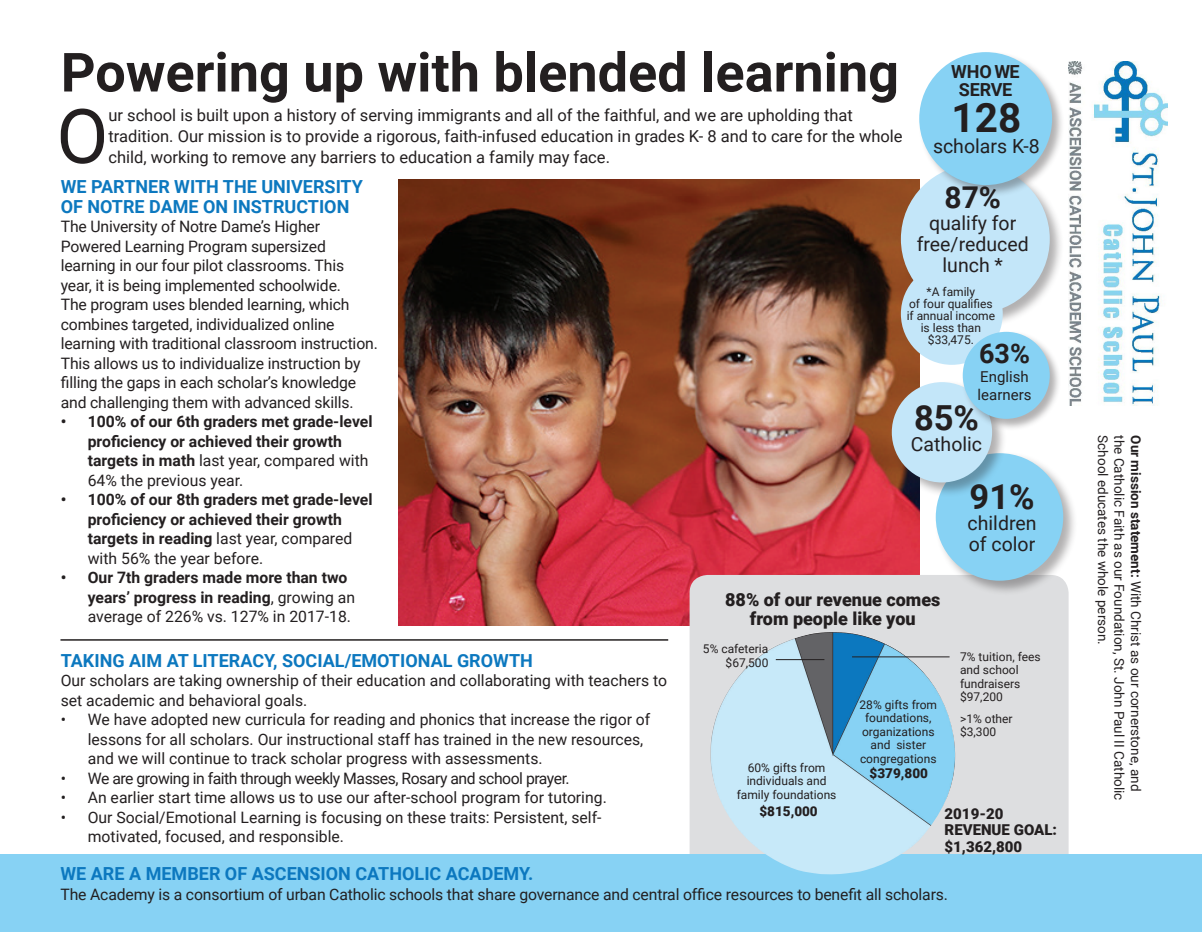
<style>
.page{position:relative;width:1202px;height:932px;background:#fff}
.page>*{position:absolute;margin:0;border:0;box-sizing:border-box;transform-origin:0 0}
.t1{font:75.6px "Roboto";color:#231f20}
.t2{font:700 54px "Roboto";color:#231f20}
.t3{font:700 40.5px "Roboto";color:#231f20}
.t4{font:700 34.5px "Roboto";color:#231f20}
.t5{font:700 30px "Roboto";color:#231f20}
.t6{font:700 27px "Roboto";color:#231f20}
.t7{font:19.5px/21px "Roboto";color:#231f20}
.t8{font:700 18px/19.5px "Roboto";color:#0c78bf}
.t9{font:900 18px/19.5px "Roboto";color:#231f20;text-align:center}
.t10{font:700 18px/18px "Roboto";letter-spacing:-.02em;color:#231f20;text-align:center}
.t11{font:16.5px/21px "Roboto";color:#231f20}
.t12{font:15.75px/19.5px "Roboto";letter-spacing:-.01em;color:#231f20}
.t13{font:700 15.75px/19.5px "Roboto";color:#231f20}
.t14{font:15.75px "Roboto";letter-spacing:-.03em;color:#231f20}
.t15{font:900 15px/16.5px "Roboto";color:#231f20}
.t16{font:15px/18px "Roboto";color:#231f20}
.t17{font:13.5px "Roboto";color:#231f20}
.t18{font:900 13.5px "Roboto";color:#231f20}
.t19{font:12px/13.5px "Roboto";color:#231f20;text-align:center}
.s1{font-weight:400}
.s2{font-weight:700}
</style>
<div class="page">
<img style="left:398px;top:180px;width:521px;height:445px">
<div style="left:689px;top:575px;width:379px;height:279px;background:#dddee0"></div>
<div style="left:0;top:854px;width:1202px;height:78px;background:#87d2f4"></div>
<img style="left:1068px;top:61px;width:99px;height:344px">
<img style="left:710px;top:632px;width:245px;height:243px">
<hr style="left:852px;top:656px;width:97px;height:1px;background:#231f20">
<hr style="left:775px;top:659px;width:49px;height:1px;background:#231f20">
<div style="left:934px;top:451px;width:144px;height:144px;background:#231f20;opacity:.35"></div>
<div style="left:935px;top:453px;width:128px;height:127px;background:#87d2f4;border-radius:50%"></div>
<div style="left:890px;top:380px;width:116px;height:117px;background:#231f20;opacity:.35"></div>
<div style="left:891px;top:382px;width:101px;height:100px;background:#c3e6f9;border-radius:50%"></div>
<div style="left:899px;top:163px;width:165px;height:165px;background:#231f20;opacity:.35"></div>
<div style="left:901px;top:164px;width:148px;height:149px;background:#c3e6f9;border-radius:50%"></div>
<div style="left:918px;top:51px;width:147px;height:147px;background:#231f20;opacity:.35"></div>
<div style="left:919px;top:52px;width:133px;height:133px;background:#87d2f4;border-radius:50%"></div>
<div style="left:901px;top:263px;width:101px;height:102px;background:#c3e6f9;border-radius:50%"></div>
<div style="left:961px;top:331px;width:100px;height:100px;background:#231f20;opacity:.35"></div>
<div style="left:962px;top:332px;width:87px;height:87px;background:#87d2f4;border-radius:50%"></div>
<hr style="left:60px;top:639px;width:608px;height:1px;background:#231f20">
<h2 class="t2" style="left:61px;top:34px;width:839px">Powering up with blended learning</h2>
<p class="t10" style="left:951px;top:62px;width:70px">WHO WE<br>SERVE</p>
<h3 class="t3" style="left:951px;top:89px;width:71px">128</h3>
<p class="t7" style="left:933px;top:135px;width:108px">scholars K-8</p>
<h1 class="t1" style="left:56px;top:83px;width:53px">O</h1>
<p class="t11" style="left:108px;top:104px;width:795px">ur school is built upon a history of serving immigrants and all of the faithful, and we are upholding that tradition. Our mission is to provide a rigorous, faith-infused education in grades K- 8 and to care for the whole child, working to remove any barriers to education a family may face.</p>
<p class="t8" style="left:61px;top:176px;width:304px">WE PARTNER WITH THE UNIVERSITY<br>OF NOTRE DAME ON INSTRUCTION</p>
<p class="t12" style="left:61px;top:216px;width:318px">The University of Notre Dame’s Higher Powered Learning Program supersized learning in our four pilot classrooms. This year, it is being implemented schoolwide.<br>The program uses blended learning, which combines targeted, individualized online learning with traditional classroom instruction.<br>This allows us to individualize instruction by filling the gaps in each scholar’s knowledge and challenging them with advanced skills.</p>
<p class="t13" style="left:88px;top:411px;width:286px;text-indent:-27px">• 100% of our 6th graders met grade-level proficiency or achieved their growth targets in math <span class="s1">last year, compared with 64% the previous year.</span></p>
<p class="t13" style="left:88px;top:489px;width:286px;text-indent:-27px">• 100% of our 8th graders met grade-level proficiency or achieved their growth targets in reading <span class="s1">last year, compared with 56% the year before.</span></p>
<p class="t13" style="left:88px;top:567px;width:269px;text-indent:-27px">• Our 7th graders made more than two years’ progress in reading<span class="s1">, growing an average of 226% vs. 127% in 2017-18.</span></p>
<h3 class="t5" style="left:944px;top:177px;width:58px">87%</h3>
<p class="t7" style="left:916px;top:211px;width:113px;text-align:center">qualify for free/reduced lunch *</p>
<p class="t19" style="left:906px;top:285px;width:90px;line-height:12px">*A family<br>of four qualifies if annual income is less than $33,475.</p>
<h3 class="t6" style="left:979px;top:334px;width:52px">63%</h3>
<p class="t16" style="left:977px;top:367px;width:55px">English learners</p>
<h3 class="t4" style="left:914px;top:393px;width:67px">85%</h3>
<p class="t7" style="left:911px;top:433px;width:73px">Catholic</p>
<h3 class="t4" style="left:969px;top:472px;width:67px">91%</h3>
<p class="t7" style="left:967px;top:511px;width:70px">children of color</p>
<p class="t9" style="left:725px;top:588px;width:217px">88% of our revenue comes from people like you</p>
<p class="t19" style="left:703px;top:642px;width:67px;text-align:right">5% cafeteria $67,500</p>
<p class="t8" style="left:61px;top:649px;width:473px">TAKING AIM AT LITERACY, SOCIAL/EMOTIONAL GROWTH</p>
<p class="t12" style="left:61px;top:670px;width:608px">Our scholars are taking ownership of their education and collaborating with teachers to set academic and behavioral goals.</p>
<p class="t12" style="left:88px;top:709px;width:564px;text-indent:-27px">• We have adopted new curricula for reading and phonics that increase the rigor of lessons for all scholars. Our instructional staff has trained in the new resources, and we will continue to track scholar progress with assessments.</p>
<p class="t14" style="left:61px;top:767px;width:510px">• We are growing in faith through weekly Masses, Rosary and school prayer.</p>
<p class="t12" style="left:61px;top:787px;width:547px">• An earlier start time allows us to use our after-school program for tutoring.</p>
<p class="t12" style="left:88px;top:806px;width:515px;text-indent:-27px">• Our Social/Emotional Learning is focusing on these traits: Persistent, self&shy;motivated, focused, and responsible.</p>
<p class="t18" style="left:759px;top:801px;width:60px">$815,000</p>
<p class="t19" style="left:736px;top:760px;width:101px">60% gifts from individuals and family foundations</p>
<p class="t19" style="left:859px;top:697px;width:79px">28% gifts from foundations, organizations and sister congregations</p>
<p class="t18" style="left:869px;top:763px;width:60px">$379,800</p>
<p class="t19" style="left:960px;top:649px;width:82px;text-align:left">7% tuition, fees and school fundraisers $97,200</p>
<p class="t19" style="left:960px;top:711px;width:54px;text-align:left">&gt;1% other $3,300</p>
<p class="t15" style="left:944px;top:804px;width:114px">2019-20<br>REVENUE GOAL: $1,362,800</p>
<p class="t8" style="left:60px;top:863px;width:474px">WE ARE A MEMBER OF ASCENSION CATHOLIC ACADEMY.</p>
<p class="t12" style="left:60px;top:883px;width:889px">The Academy is a consortium of urban Catholic schools that share governance and central office resources to benefit all scholars.</p>
<p class="t17" style="left:1112px;top:435px;width:211px;rotate:90deg">School educates the whole person.</p>
<p class="t17" style="left:1128px;top:435px;width:366px;rotate:90deg">the Catholic Faith as our Foundation, St. John Paul II Catholic</p>
<p class="t17" style="left:1145px;top:435px;width:357px;rotate:90deg"><span class="s2">Our mission statement:</span> With Christ as our cornerstone, and</p>
</div>
